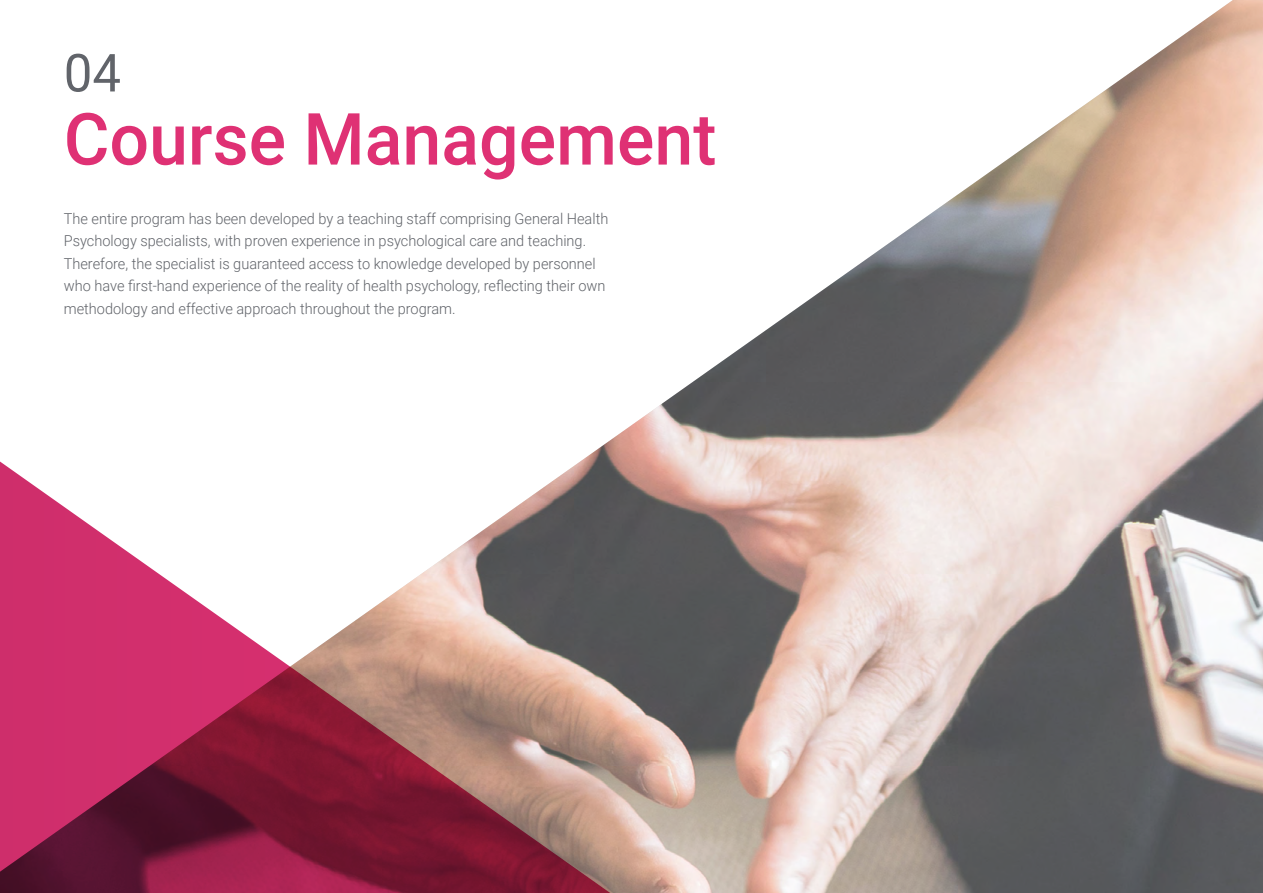
<style>
.page{position:relative;width:1263px;height:893px;background:#fff}
.page>*{position:absolute;margin:0;border:0;box-sizing:border-box;transform-origin:0 0}
.t1{font:500 72px "Roboto";color:#df3174}
.t2{font:52.5px "Roboto";color:#61646a}
.t3{font:300 15px/22.5px "Roboto";color:#61646a}
</style>
<div class="page">
<img style="left:602px;top:0;width:661px;height:893px">
<svg style="left:0;top:446px;width:640px;height:447px"></svg>
<h2 class="t2" style="left:64px;top:36px;width:59px">04</h2>
<h1 class="t1" style="left:64px;top:89px;width:654px">Course Management</h1>
<p class="t3" style="left:64px;top:207px;width:546px">The entire program has been developed by a teaching staff comprising General Health Psychology specialists, with proven experience in psychological care and teaching.<br>Therefore, the specialist is guaranteed access to knowledge developed by personnel who have first-hand experience of the reality of health psychology, reflecting their own methodology and effective approach throughout the program.</p>
</div>
